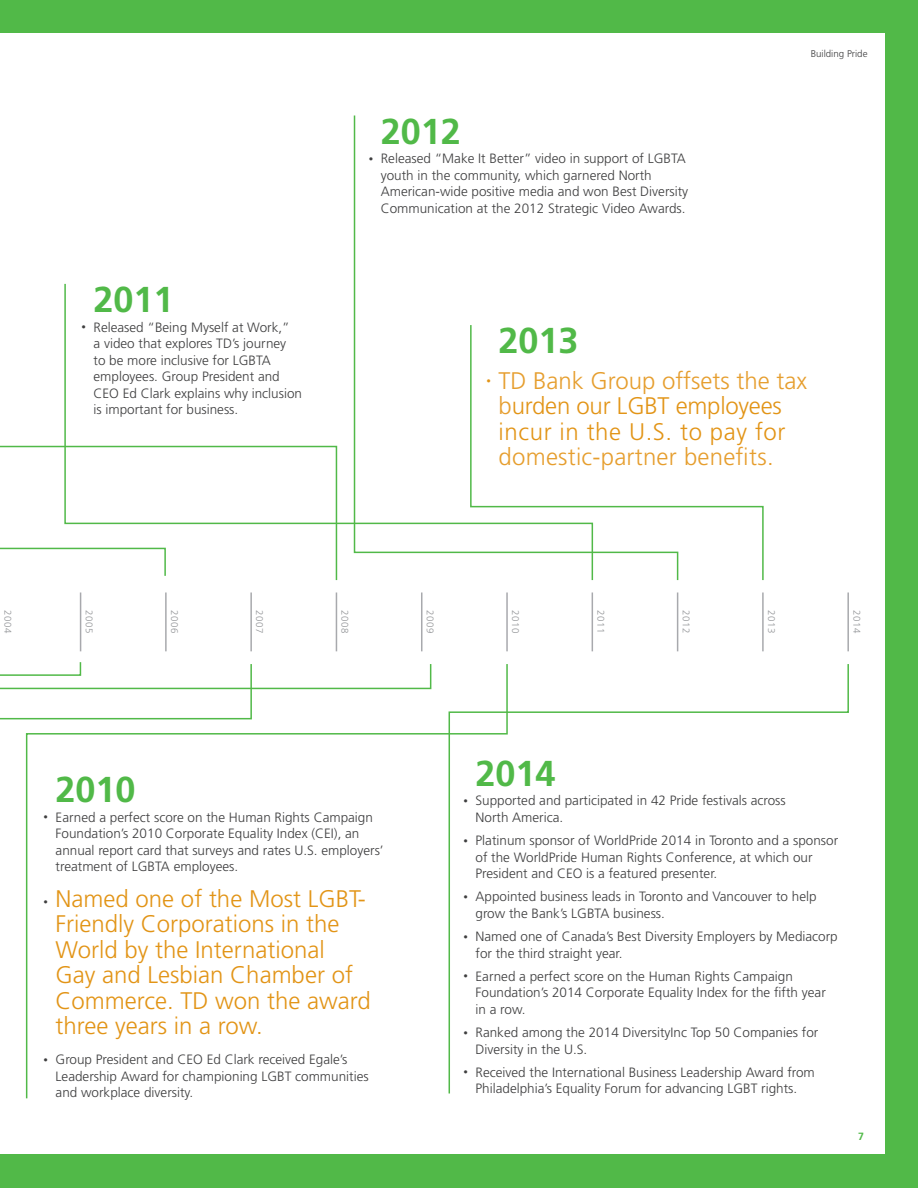
<style>
.page{position:relative;width:918px;height:1188px;background:#51b948}
.page>*{position:absolute;margin:0;border:0;box-sizing:border-box;transform-origin:0 0}
.t1{font:700 36px "Frutiger";color:#51b948}
.t2{font:300 24px/25.5px "Frutiger";color:#e29416}
.t3{font:300 24px/25.5px "Frutiger";color:#e69e2e}
.t4{font:300 13.5px/16.5px "Frutiger";color:#3e3e3f}
.t5{font:700 10.5px "Frutiger";color:#51b948}
.t6{font:300 9.75px "Frutiger";letter-spacing:.04em;color:#939598}
.t7{font:300 9.75px "Frutiger";color:#3e3e3f}
.s1{font-size:9px}
.s2{color:#e29416}
.s3{font-size:9px;color:#3e3e3f}
</style>
<div class="page">
<div style="left:0;top:34px;width:884px;height:1120px;background:#fff"></div>
<hr style="left:80px;top:592px;width:1px;height:59px;background:#a8a9ad">
<hr style="left:165px;top:592px;width:2px;height:59px;background:#a8a9ad">
<hr style="left:250px;top:592px;width:2px;height:59px;background:#a8a9ad">
<hr style="left:336px;top:592px;width:1px;height:59px;background:#a8a9ad">
<hr style="left:421px;top:592px;width:1px;height:59px;background:#a8a9ad">
<hr style="left:506px;top:592px;width:2px;height:59px;background:#a8a9ad">
<hr style="left:592px;top:592px;width:1px;height:59px;background:#a8a9ad">
<hr style="left:677px;top:592px;width:1px;height:59px;background:#a8a9ad">
<hr style="left:762px;top:592px;width:2px;height:59px;background:#a8a9ad">
<hr style="left:847px;top:592px;width:2px;height:59px;background:#a8a9ad">
<svg style="left:679px;top:505px;width:85px;height:76px"></svg>
<svg style="left:0;top:283px;width:338px;height:298px"></svg>
<svg style="left:353px;top:115px;width:326px;height:466px"></svg>
<svg style="left:509px;top:664px;width:340px;height:49px"></svg>
<svg style="left:25px;top:663px;width:484px;height:436px"></svg>
<p class="t1" style="left:94px;top:278px;width:82px">2011</p>
<p class="t4" style="left:94px;top:319px;width:210px;text-indent:-12px"><span class="s1">•</span> Released “Being Myself at Work,”<br>a video that explores TD’s journey<br>to be more inclusive for LGBTA employees. Group President and<br>CEO Ed Clark explains why inclusion is important for business.</p>
<p class="t1" style="left:381px;top:110px;width:82px">2012</p>
<p class="t4" style="left:381px;top:150px;width:309px;text-indent:-12px"><span class="s1">•</span> Released “Make It Better” video in support of LGBTA youth in the community, which garnered North American-wide positive media and won Best Diversity Communication at the 2012 Strategic Video Awards.</p>
<p class="t7" style="left:807px;top:48px;width:58px">Building Pride</p>
<p class="t7" style="left:811px;top:48px;width:58px">Building Pride</p>
<p class="t1" style="left:499px;top:319px;width:82px">2013</p>
<p class="t3" style="left:499px;top:367px;width:310px;text-indent:-12px"><sup>•</sup> TD Bank Group offsets the tax b<span class="s2">urden our LGBT employees incur in the U.S. to pay for </span>domestic-partner benefits.</p>
<p class="t6" style="left:13px;top:610px;width:24px;rotate:90deg">2004</p>
<p class="t6" style="left:95px;top:610px;width:24px;rotate:90deg">2005</p>
<p class="t6" style="left:180px;top:610px;width:24px;rotate:90deg">2006</p>
<p class="t6" style="left:265px;top:610px;width:24px;rotate:90deg">2007</p>
<p class="t6" style="left:350px;top:610px;width:24px;rotate:90deg">2008</p>
<p class="t6" style="left:436px;top:610px;width:24px;rotate:90deg">2009</p>
<p class="t6" style="left:521px;top:610px;width:24px;rotate:90deg">2010</p>
<p class="t6" style="left:606px;top:610px;width:24px;rotate:90deg">2011</p>
<p class="t6" style="left:692px;top:610px;width:24px;rotate:90deg">2012</p>
<p class="t6" style="left:777px;top:610px;width:24px;rotate:90deg">2013</p>
<p class="t6" style="left:862px;top:610px;width:24px;rotate:90deg">2014</p>
<p class="t1" style="left:56px;top:769px;width:82px">2010</p>
<p class="t4" style="left:56px;top:809px;width:330px;text-indent:-12px"><span class="s1">•</span> Earned a perfect score on the Human Rights Campaign Foundation’s 2010 Corporate Equality Index (CEI), an annual report card that surveys and rates U.S. employers’ treatment of LGBTA employees.</p>
<p class="t2" style="left:56px;top:886px;width:317px;text-indent:-12px"><span class="s3">•</span> Named one of the Most LGBT-<br>Friendly Corporations in the<br>World by the International<br>Gay and Lesbian Chamber of<br>Commerce. TD won the award three years in a row.</p>
<p class="t4" style="left:56px;top:1052px;width:315px;text-indent:-12px"><span class="s1">•</span> Group President and CEO Ed Clark received Egale’s<br>Leadership Award for championing LGBT communities and workplace diversity.</p>
<p class="t1" style="left:476px;top:752px;width:82px">2014</p>
<p class="t4" style="left:476px;top:792px;width:312px;text-indent:-12px"><span class="s1">•</span> Supported and participated in 42 Pride festivals across<br>North America.</p>
<p class="t4" style="left:476px;top:832px;width:364px;text-indent:-12px"><span class="s1">•</span> Platinum sponsor of WorldPride 2014 in Toronto and a sponsor of the WorldPride Human Rights Conference, at which our<br>President and CEO is a featured presenter.</p>
<p class="t4" style="left:476px;top:888px;width:343px;text-indent:-12px"><span class="s1">•</span> Appointed business leads in Toronto and Vancouver to help grow the Bank’s LGBTA business.</p>
<p class="t4" style="left:476px;top:928px;width:364px;text-indent:-12px"><span class="s1">•</span> Named one of Canada’s Best Diversity Employers by Mediacorp for the third straight year.</p>
<p class="t4" style="left:476px;top:968px;width:352px;text-indent:-12px"><span class="s1">•</span> Earned a perfect score on the Human Rights Campaign<br>Foundation’s 2014 Corporate Equality Index for the fifth year in a row.</p>
<p class="t4" style="left:476px;top:1024px;width:344px;text-indent:-12px"><span class="s1">•</span> Ranked among the 2014 DiversityInc Top 50 Companies for<br>Diversity in the U.S.</p>
<p class="t4" style="left:464px;top:1064px;width:353px;text-align:center"><span class="s1">•</span> Received the International Business Leadership Award from<br>Philadelphia’s Equality Forum for advancing LGBT rights.</p>
<p class="t5" style="left:858px;top:1130px;width:7px">7</p>
</div>
